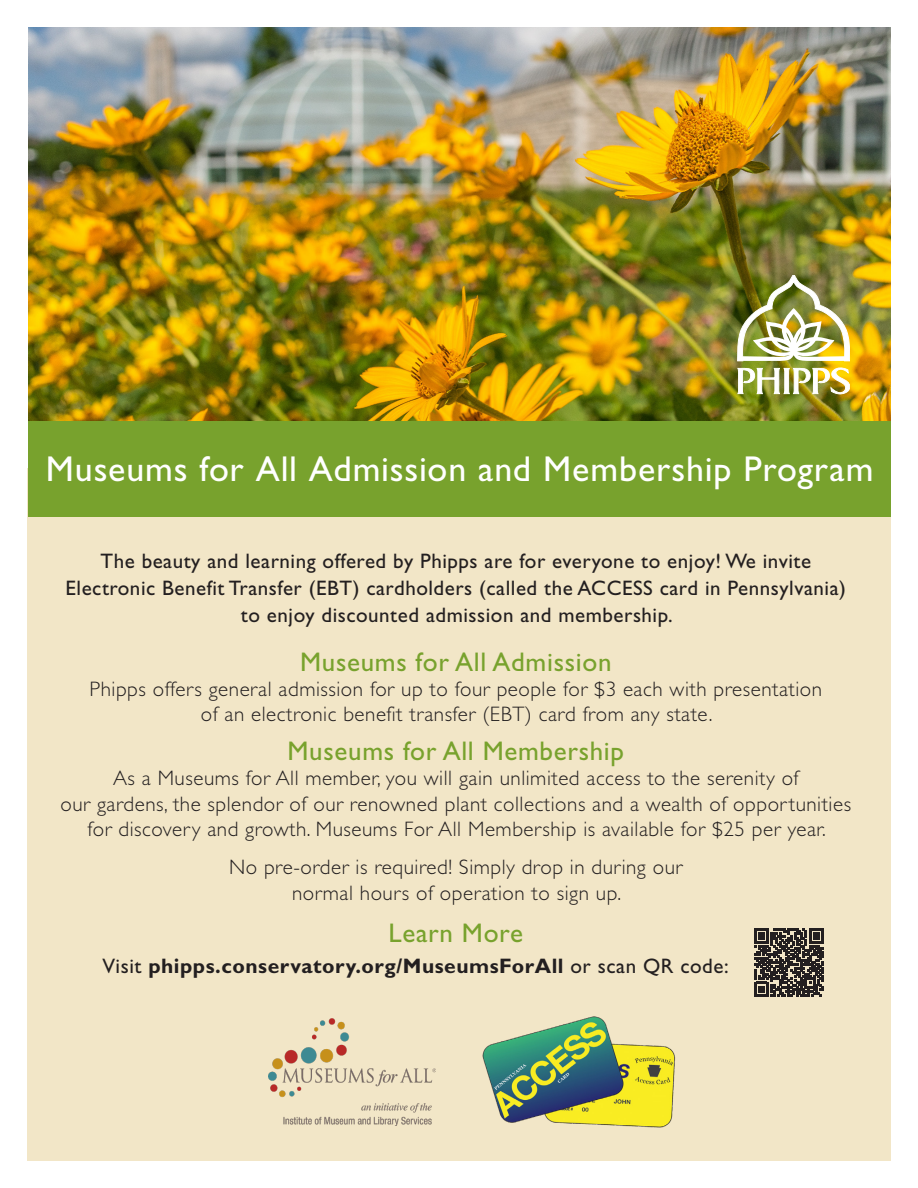
<style>
.page{position:relative;width:918px;height:1188px;background:#fff}
.page>*{position:absolute;margin:0;border:0;box-sizing:border-box;transform-origin:0 0}
.t1{font:36px "Gill Sans Std";letter-spacing:.025em;color:#fff}
.t2{font:27px "Gill Sans Std";letter-spacing:.025em;color:#78a22d}
.t3{font:300 21px/25.2px "Gill Sans Std";letter-spacing:.025em;color:#231f20;text-align:center}
.body_copy{font:21px/27px "Gill Sans Std";letter-spacing:.025em;color:#231f20;text-align:center}
.t4{font:700 21px "Gill Sans Std";letter-spacing:.025em;color:#231f20}
.s1{font-weight:400}
</style>
<div class="page">
<img style="left:28px;top:27px;width:863px;height:394px">
<div style="left:27px;top:469px;width:864px;height:692px;background:#f2e6c7"></div>
<div style="left:28px;top:421px;width:863px;height:95px;background:#78a22d"></div>
<img style="left:269px;top:1019px;width:166px;height:106px">
<img style="left:738px;top:368px;width:112px;height:26px">
<img style="left:738px;top:275px;width:112px;height:86px">
<img style="left:482px;top:1017px;width:194px;height:111px">
<svg style="left:754px;top:929px;width:70px;height:67px"></svg>
<p class="t1" style="left:46px;top:448px;width:829px">Museums for All Admission and Membership Program</p>
<p class="body_copy" style="left:66px;top:547px;width:782px">The beauty and learning offered by Phipps are for everyone to enjoy! We invite<br>Electronic Benefit Transfer (EBT) cardholders (called the ACCESS card in Pennsylvania) to enjoy discounted admission and membership.</p>
<p class="t2" style="left:300px;top:646px;width:313px">Museums for All Admission</p>
<p class="t3" style="left:90px;top:676px;width:734px">Phipps offers general admission for up to four people for $3 each with presentation of an electronic benefit transfer (EBT) card from any state.</p>
<p class="t2" style="left:288px;top:736px;width:338px">Museums for All Membership</p>
<p class="t3" style="left:61px;top:766px;width:792px">As a Museums for All member, you will gain unlimited access to the serenity of<br>our gardens, the splendor of our renowned plant collections and a wealth of opportunities for discovery and growth. Museums For All Membership is available for $25 per year.</p>
<p class="t3" style="left:229px;top:855px;width:455px">No pre-order is required! Simply drop in during our normal hours of operation to sign up.</p>
<p class="t2" style="left:389px;top:918px;width:136px">Learn More</p>
<p class="t4" style="left:102px;top:953px;width:628px"><span class="s1">Visit</span> phipps.conservatory.org/MuseumsForAll <span class="s1">or scan QR code:</span></p>
</div>
